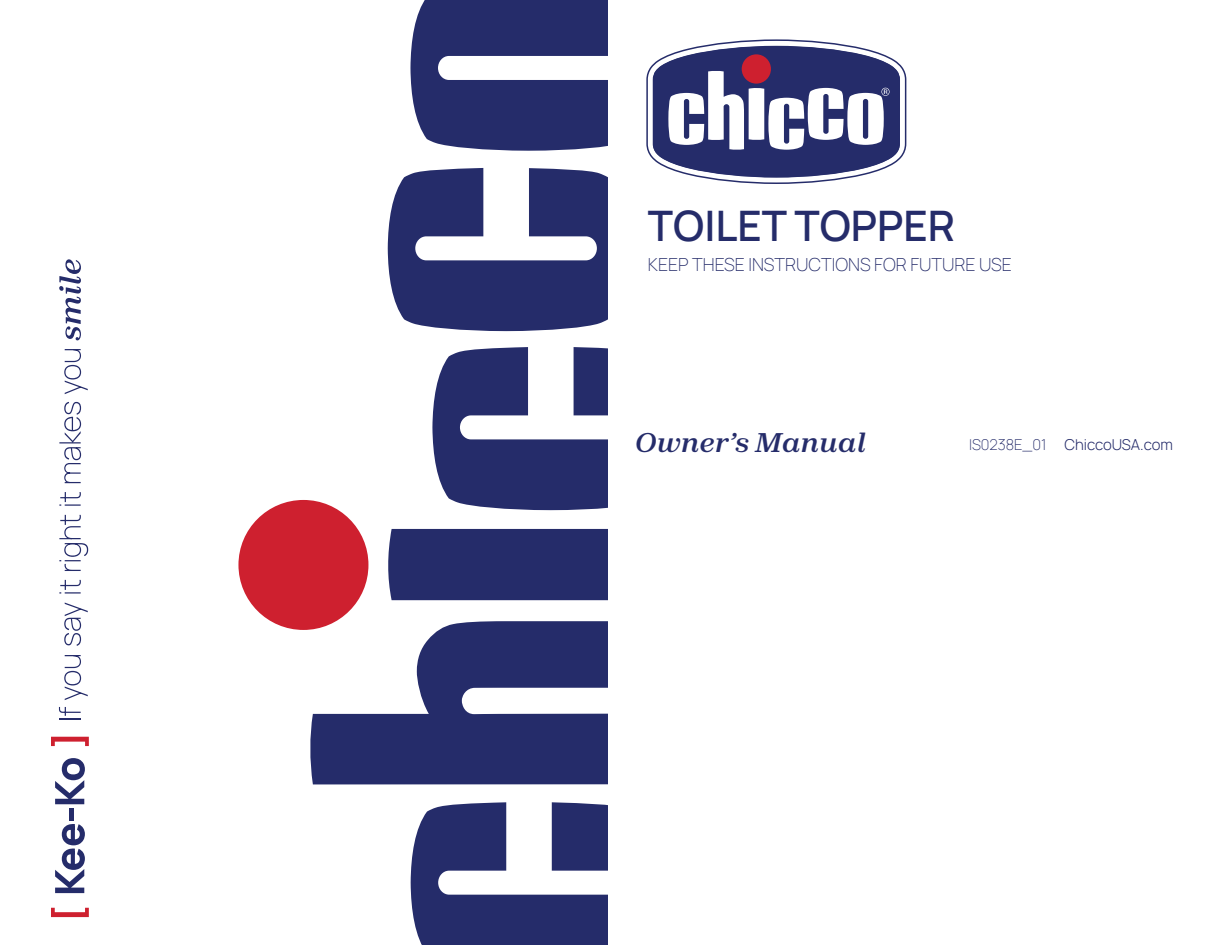
<style>
.page{position:relative;width:1215px;height:945px;background:#fff}
.page>*{position:absolute;margin:0;border:0;box-sizing:border-box;transform-origin:0 0}
.t1{font:300 42px "Manrope Variable";color:#252c6a}
.t2{font:italic 700 27px "Zodiak";color:#252c6a}
.t3{font:300 18px "Manrope Variable";color:#252c6a}
.t4{font:300 15px "Manrope Variable";color:#252c6a}
</style>
<div class="page">
<hr style="left:59px;top:718px;width:22px;height:2px;background:#252c6a">
<svg style="left:59px;top:707px;width:22px;height:9px"></svg>
<svg style="left:64px;top:655px;width:24px;height:45px"></svg>
<svg style="left:64px;top:603px;width:24px;height:43px"></svg>
<svg style="left:59px;top:580px;width:22px;height:14px"></svg>
<svg style="left:59px;top:515px;width:29px;height:56px"></svg>
<svg style="left:59px;top:492px;width:22px;height:14px"></svg>
<svg style="left:59px;top:402px;width:22px;height:81px"></svg>
<svg style="left:64px;top:349px;width:24px;height:45px"></svg>
<svg style="left:59px;top:259px;width:22px;height:81px"></svg>
<svg style="left:51px;top:908px;width:38px;height:9px"></svg>
<svg style="left:51px;top:737px;width:38px;height:9px"></svg>
<svg style="left:55px;top:824px;width:30px;height:69px"></svg>
<div style="left:69px;top:808px;width:5px;height:12px;background:#252c6a"></div>
<svg style="left:55px;top:758px;width:30px;height:46px"></svg>
<svg style="left:646px;top:39px;width:261px;height:145px"></svg>
<svg style="left:411px;top:802px;width:197px;height:143px"></svg>
<svg style="left:310px;top:621px;width:298px;height:163px;fill:#252c6a"></svg>
<div style="left:388px;top:529px;width:220px;height:71px;background:#252c6a"></div>
<svg style="left:432px;top:347px;width:176px;height:163px"></svg>
<svg style="left:388px;top:168px;width:220px;height:163px"></svg>
<svg style="left:410px;top:0;width:198px;height:151px"></svg>
<div style="left:238px;top:500px;width:130px;height:130px;background:#ce202f;border-radius:50%"></div>
<p class="t1" style="left:648px;top:196px;width:309px">TOILET TOPPER</p>
<p class="t3" style="left:648px;top:252px;width:365px">KEEP THESE INSTRUCTIONS FOR FUTURE USE</p>
<p class="t2" style="left:635px;top:426px;width:233px">Owner’s Manual</p>
<p class="t4" style="left:969px;top:434px;width:205px">IS0238E_01 ChiccoUSA.com</p>
</div>
